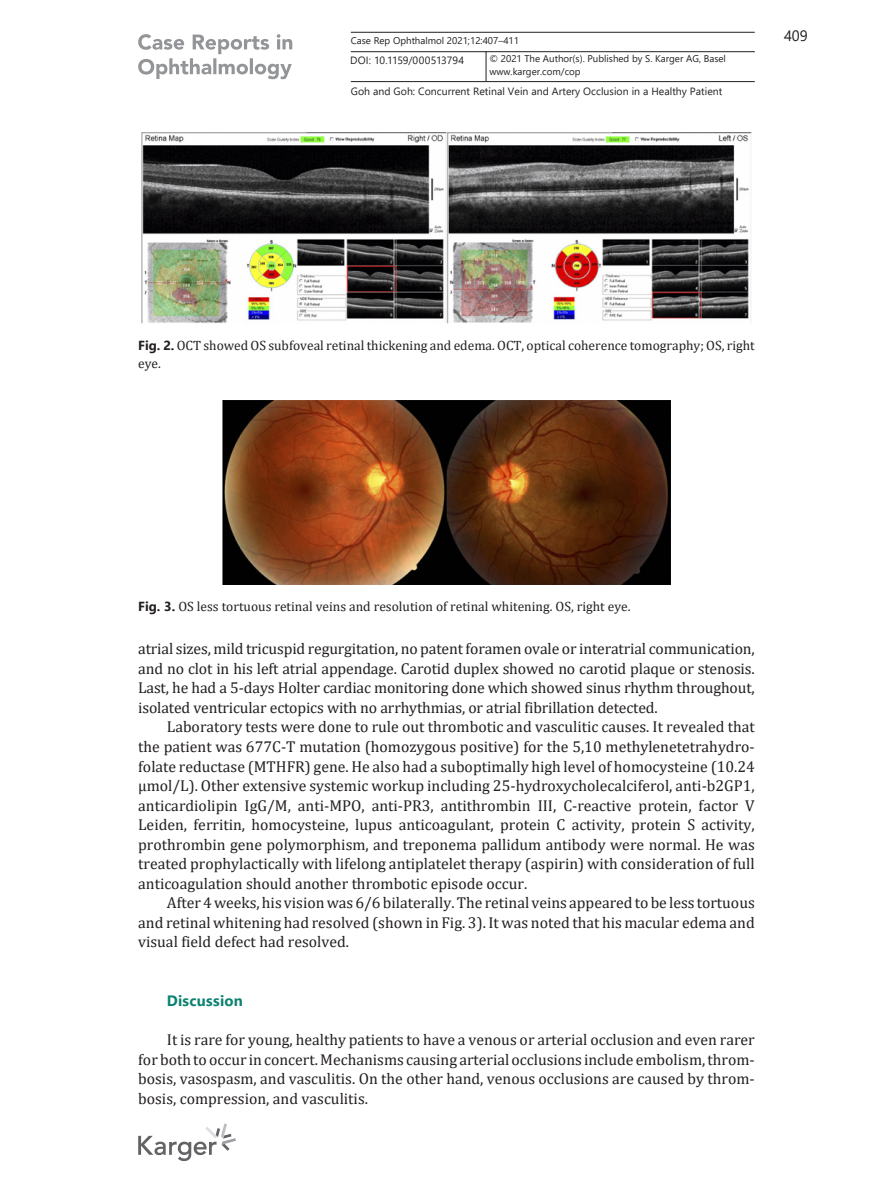
<style>
.page{position:relative;width:893px;height:1191px;background:#fff}
.page>*{position:absolute;margin:0;border:0;box-sizing:border-box;transform-origin:0 0}
.t1{font:15.75px/19.5px "Cambria";color:#231f20;text-align:justify}
.t2{font:700 15px "Segoe UI";letter-spacing:.015em;color:#0c8270}
.t3{font:15px "Segoe UI";color:#231f20}
.t4{font:13.5px/17.4px "Cambria";color:#231f20}
.t5{font:10.5px "Segoe UI";letter-spacing:.005em;color:#231f20}
.t6{font:9.75px "Segoe UI";color:#231f20}
.s1{font-family:"Segoe UI";font-weight:700;font-size:13.2px}
</style>
<div class="page">
<svg style="left:138px;top:34px;width:154px;height:45px"></svg>
<hr style="left:351px;top:51px;width:404px;height:1px;background:#231f20">
<hr style="left:351px;top:81px;width:404px;height:1px;background:#231f20">
<hr style="left:351px;top:32px;width:404px;height:1px;background:#231f20">
<hr style="left:486px;top:51px;width:1px;height:30px;background:#231f20">
<svg style="left:138px;top:1123px;width:98px;height:38px"></svg>
<img style="left:142px;top:133px;width:609px;height:190px">
<img style="left:222px;top:400px;width:449px;height:185px">
<p class="t6" style="left:351px;top:31px;width:170px">Case Rep Ophthalmol 2021;12:407–411</p>
<p class="t5" style="left:350px;top:50px;width:116px">DOI: 10.1159/000513794</p>
<p class="t6" style="left:489px;top:50px;width:238px">© 2021 The Author(s). Published by S. Karger AG, Basel</p>
<p class="t6" style="left:489px;top:62px;width:93px">www.karger.com/cop</p>
<p class="t5" style="left:351px;top:81px;width:373px">Goh and Goh: Concurrent Retinal Vein and Artery Occlusion in a Healthy Patient</p>
<p class="t3" style="left:784px;top:22px;width:25px">409</p>
<p class="t4" style="left:138px;top:337px;width:618px"><span class="s1">Fig. 2.</span> OCT showed OS subfoveal retinal thickening and edema. OCT, optical coherence tomography; OS, right eye.</p>
<p class="t4" style="left:138px;top:598px;width:494px"><span class="s1">Fig. 3.</span> OS less tortuous retinal veins and resolution of retinal whitening. OS, right eye.</p>
<p class="t1" style="left:138px;top:639px;width:618px">atrial sizes, mild tricuspid regurgitation, no patent foramen ovale or interatrial communication, and no clot in his left atrial appendage. Carotid duplex showed no carotid plaque or stenosis.<br>Last, he had a 5-days Holter cardiac monitoring done which showed sinus rhythm throughout, isolated ventricular ectopics with no arrhythmias, or atrial fibrillation detected.</p>
<p class="t1" style="left:138px;top:717px;width:618px;text-indent:29px">Laboratory tests were done to rule out thrombotic and vasculitic causes. It revealed that the patient was 677C-T mutation (homozygous positive) for the 5,10 methylenetetrahydro&shy;folate reductase (MTHFR) gene. He also had a suboptimally high level of homocysteine (10.24 μmol/L). Other extensive systemic workup including 25-hydroxycholecalciferol, anti-b2GP1, anticardiolipin IgG/M, anti-MPO, anti-PR3, antithrombin III, C-reactive protein, factor V Leiden, ferritin, homocysteine, lupus anticoagulant, protein C activity, protein S activity, prothrombin gene polymorphism, and treponema pallidum antibody were normal. He was treated prophylactically with lifelong antiplatelet therapy (aspirin) with consideration of full anticoagulation should another thrombotic episode occur.</p>
<p class="t1" style="left:138px;top:893px;width:618px;text-indent:29px">After 4 weeks, his vision was 6/6 bilaterally. The retinal veins appeared to be less tortuous and retinal whitening had resolved (shown in Fig. 3). It was noted that his macular edema and visual field defect had resolved.</p>
<p class="t2" style="left:167px;top:986px;width:77px">Discussion</p>
<p class="t1" style="left:138px;top:1030px;width:618px;text-indent:29px">It is rare for young, healthy patients to have a venous or arterial occlusion and even rarer for both to occur in concert. Mechanisms causing arterial occlusions include embolism, throm&shy;bosis, vasospasm, and vasculitis. On the other hand, venous occlusions are caused by throm&shy;bosis, compression, and vasculitis.</p>
</div>
